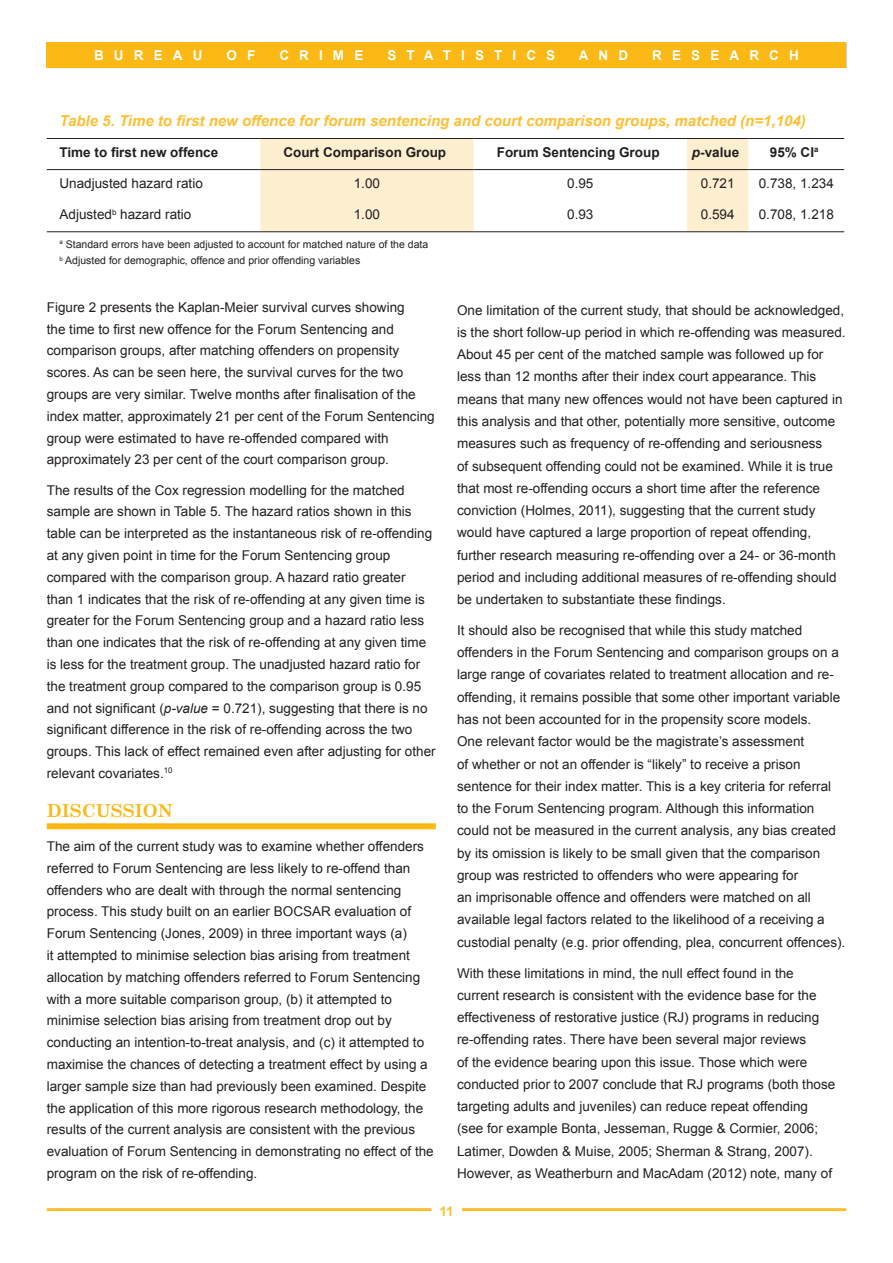
<style>
.page{position:relative;width:893px;height:1263px;background:#fff}
.page>*{position:absolute;margin:0;border:0;box-sizing:border-box;transform-origin:0 0}
._1__0_Caption{font:700 18px "Century Schoolbook";color:#fcb814}
.T1__Table_head1{font:italic 700 15px "Arial";color:#febf31}
._4__Text__body{font:13.5px/22.2px "Arial";color:#231f20}
.T2__Table_head2b{font:700 13.5px "Arial";color:#231f20}
.T3__Table_body_Centr{font:13.5px "Arial";color:#231f20}
.T3__Table_body{font:13.5px "Arial";color:#231f20}
.t1{font:700 13.5px "Arial";letter-spacing:.75em;color:#fff}
.T2__Table_head2a{font:700 13.5px "Arial";color:#231f20}
.t2{font:700 13.5px "Arial";color:#febf31}
.T5__Table_note{font:10.5px "Arial";color:#231f20}
.s1{font-style:italic}
</style>
<div class="page">
<hr style="left:47px;top:1208px;width:799px;height:3px;background:#febf31">
<div style="left:432px;top:1204px;width:29px;height:17px;background:#fff"></div>
<div style="left:47px;top:43px;width:799px;height:25px;background:#fcb814"></div>
<div style="left:47px;top:823px;width:389px;height:6px;background:#fcb814"></div>
<svg style="left:260px;top:139px;width:488px;height:92px;fill:#feefd0"></svg>
<hr style="left:47px;top:169px;width:213px;height:1px;background:#231f20">
<hr style="left:260px;top:169px;width:214px;height:1px;background:#231f20">
<hr style="left:474px;top:169px;width:213px;height:1px;background:#231f20">
<hr style="left:687px;top:169px;width:61px;height:1px;background:#231f20">
<hr style="left:748px;top:169px;width:96px;height:1px;background:#231f20">
<hr style="left:47px;top:138px;width:213px;height:1px;background:#231f20">
<hr style="left:260px;top:138px;width:214px;height:1px;background:#231f20">
<hr style="left:474px;top:138px;width:213px;height:1px;background:#231f20">
<hr style="left:687px;top:138px;width:61px;height:1px;background:#231f20">
<hr style="left:748px;top:138px;width:96px;height:1px;background:#231f20">
<hr style="left:47px;top:231px;width:213px;height:1px;background:#231f20">
<hr style="left:260px;top:231px;width:214px;height:1px;background:#231f20">
<hr style="left:474px;top:231px;width:213px;height:1px;background:#231f20">
<hr style="left:687px;top:231px;width:61px;height:1px;background:#231f20">
<hr style="left:748px;top:231px;width:96px;height:1px;background:#231f20">
<p class="t1" style="left:94px;top:47px;width:110px">BUREAU</p>
<p class="t1" style="left:226px;top:47px;width:30px">O F</p>
<p class="t1" style="left:279px;top:47px;width:85px">CRIME</p>
<p class="t1" style="left:387px;top:47px;width:169px">STATISTICS</p>
<p class="t1" style="left:579px;top:47px;width:51px">AND</p>
<p class="t1" style="left:652px;top:47px;width:148px">RESEARCH</p>
<p class="T1__Table_head1" style="left:60px;top:111px;width:748px">Table 5. Time to first new offence for forum sentencing and court comparison groups, matched (n=1,104)</p>
<p class="T2__Table_head2a" style="left:60px;top:143px;width:160px">Time to first new offence</p>
<p class="T2__Table_head2b" style="left:283px;top:143px;width:164px">Court Comparison Group</p>
<p class="T2__Table_head2b" style="left:497px;top:143px;width:164px">Forum Sentencing Group</p>
<p class="T2__Table_head2b" style="left:692px;top:143px;width:49px"><span class="s1">p</span>-value</p>
<p class="T2__Table_head2b" style="left:770px;top:143px;width:50px">95% CI<sup>a</sup></p>
<p class="T3__Table_body" style="left:60px;top:174px;width:145px">Unadjusted hazard ratio</p>
<p class="T3__Table_body_Centr" style="left:354px;top:174px;width:28px">1.00</p>
<p class="T3__Table_body_Centr" style="left:567px;top:174px;width:28px">0.95</p>
<p class="T3__Table_body_Centr" style="left:701px;top:174px;width:35px">0.721</p>
<p class="T3__Table_body_Centr" style="left:759px;top:174px;width:77px">0.738, 1.234</p>
<p class="T3__Table_body" style="left:60px;top:205px;width:133px">Adjusted<sup>b</sup> hazard ratio</p>
<p class="T3__Table_body_Centr" style="left:354px;top:205px;width:28px">1.00</p>
<p class="T3__Table_body_Centr" style="left:567px;top:205px;width:28px">0.93</p>
<p class="T3__Table_body_Centr" style="left:701px;top:205px;width:35px">0.594</p>
<p class="T3__Table_body_Centr" style="left:759px;top:205px;width:77px">0.708, 1.218</p>
<p class="T5__Table_note" style="left:60px;top:237px;width:370px"><sup>a</sup> Standard errors have been adjusted to account for matched nature of the data</p>
<p class="T5__Table_note" style="left:60px;top:253px;width:302px"><sup>b</sup> Adjusted for demographic, offence and prior offending variables</p>
<p class="_4__Text__body" style="left:47px;top:296px;width:389px;line-height:21.8px">Figure 2 presents the Kaplan-Meier survival curves showing<br>the time to first new offence for the Forum Sentencing and comparison groups, after matching offenders on propensity scores. As can be seen here, the survival curves for the two groups are very similar. Twelve months after finalisation of the index matter, approximately 21 per cent of the Forum Sentencing group were estimated to have re-offended compared with approximately 23 per cent of the court comparison group.</p>
<p class="_4__Text__body" style="left:47px;top:479px;width:390px;line-height:21.8px">The results of the Cox regression modelling for the matched sample are shown in Table 5. The hazard ratios shown in this table can be interpreted as the instantaneous risk of re-offending at any given point in time for the Forum Sentencing group compared with the comparison group. A hazard ratio greater<br>than 1 indicates that the risk of re-offending at any given time is greater for the Forum Sentencing group and a hazard ratio less than one indicates that the risk of re-offending at any given time is less for the treatment group. The unadjusted hazard ratio for the treatment group compared to the comparison group is 0.95 and not significant (<span class="s1">p-value</span> = 0.721), suggesting that there is no significant difference in the risk of re-offending across the two groups. This lack of effect remained even after adjusting for other relevant covariates.<sup>10</sup></p>
<p class="_1__0_Caption" style="left:47px;top:799px;width:127px">DISCUSSION</p>
<p class="_4__Text__body" style="left:47px;top:835px;width:388px;line-height:21.8px">The aim of the current study was to examine whether offenders referred to Forum Sentencing are less likely to re-offend than offenders who are dealt with through the normal sentencing process. This study built on an earlier BOCSAR evaluation of Forum Sentencing (Jones, 2009) in three important ways (a)<br>it attempted to minimise selection bias arising from treatment allocation by matching offenders referred to Forum Sentencing with a more suitable comparison group, (b) it attempted to minimise selection bias arising from treatment drop out by conducting an intention-to-treat analysis, and (c) it attempted to maximise the chances of detecting a treatment effect by using a larger sample size than had previously been examined. Despite the application of this more rigorous research methodology, the results of the current analysis are consistent with the previous evaluation of Forum Sentencing in demonstrating no effect of the program on the risk of re-offending.</p>
<p class="_4__Text__body" style="left:457px;top:299px;width:390px">One limitation of the current study, that should be acknowledged, is the short follow-up period in which re-offending was measured.<br>About 45 per cent of the matched sample was followed up for less than 12 months after their index court appearance. This means that many new offences would not have been captured in this analysis and that other, potentially more sensitive, outcome measures such as frequency of re-offending and seriousness<br>of subsequent offending could not be examined. While it is true that most re-offending occurs a short time after the reference conviction (Holmes, 2011), suggesting that the current study would have captured a large proportion of repeat offending, further research measuring re-offending over a 24- or 36-month period and including additional measures of re-offending should be undertaken to substantiate these findings.</p>
<p class="_4__Text__body" style="left:457px;top:619px;width:390px">It should also be recognised that while this study matched offenders in the Forum Sentencing and comparison groups on a large range of covariates related to treatment allocation and re&shy;offending, it remains possible that some other important variable has not been accounted for in the propensity score models.<br>One relevant factor would be the magistrate’s assessment<br>of whether or not an offender is “likely” to receive a prison sentence for their index matter. This is a key criteria for referral to the Forum Sentencing program. Although this information could not be measured in the current analysis, any bias created by its omission is likely to be small given that the comparison group was restricted to offenders who were appearing for<br>an imprisonable offence and offenders were matched on all available legal factors related to the likelihood of a receiving a custodial penalty (e.g. prior offending, plea, concurrent offences).</p>
<p class="_4__Text__body" style="left:457px;top:962px;width:380px">With these limitations in mind, the null effect found in the current research is consistent with the evidence base for the effectiveness of restorative justice (RJ) programs in reducing re-offending rates. There have been several major reviews<br>of the evidence bearing upon this issue. Those which were conducted prior to 2007 conclude that RJ programs (both those targeting adults and juveniles) can reduce repeat offending (see for example Bonta, Jesseman, Rugge &amp; Cormier, 2006; Latimer, Dowden &amp; Muise, 2005; Sherman &amp; Strang, 2007).<br>However, as Weatherburn and MacAdam (2012) note, many of</p>
<p class="t2" style="left:439px;top:1202px;width:16px">11</p>
</div>
